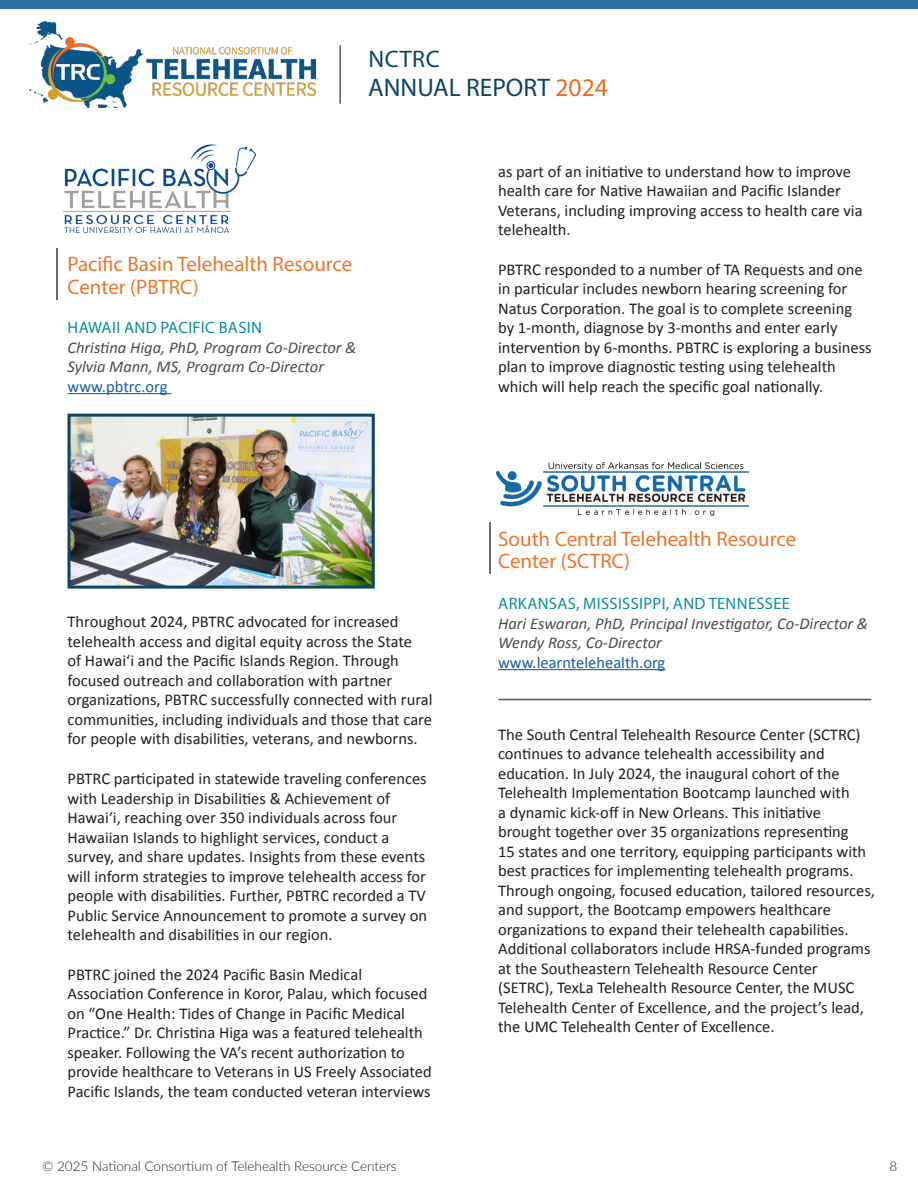
<style>
.page{position:relative;width:918px;height:1188px;background:#fff}
.page>*{position:absolute;margin:0;border:0;box-sizing:border-box;transform-origin:0 0}
.t1{font:25.5px "Myriad Pro";color:#0e4564}
.t2{font:24px "Myriad Pro";letter-spacing:.02em;color:#0e4564}
.subhead{font:21px/22.5px "Myriad Pro";color:#eb772c}
.t3{font:16.5px/19.5px "Calibri";color:#231f20}
.t4{font:italic 16.5px/19.5px "Calibri";color:#4b4c4d}
.t5{font:16.5px "Myriad Pro";letter-spacing:.02em;color:#0d8d9e}
.t6{font:16.5px "Calibri";color:#175d9e}
.t7{font:300 13.5px "Lato";color:#231f20}
.s1{color:#ef6a22}
</style>
<div class="page">
<div style="left:0;top:0;width:918px;height:8px;background:#2b6fa0"></div>
<img style="left:29px;top:22px;width:287px;height:86px">
<hr style="left:339px;top:45px;width:2px;height:59px;background:#5a5a5d">
<hr style="left:68px;top:393px;width:103px;height:1px;background:#175d9e">
<hr style="left:498px;top:669px;width:167px;height:1px;background:#175d9e">
<img style="left:497px;top:462px;width:252px;height:53px">
<img style="left:64px;top:145px;width:191px;height:88px">
<hr style="left:56px;top:248px;width:1px;height:52px;background:#6b6b6e">
<hr style="left:489px;top:522px;width:2px;height:52px;background:#6b6b6e">
<img style="left:72px;top:418px;width:299px;height:167px">
<div style="left:68px;top:414px;width:307px;height:175px;border:3px solid #0e4564"></div>
<hr style="left:498px;top:699px;width:373px;height:1px;background:#57585a">
<h2 class="t2" style="left:369px;top:44px;width:73px">NCTRC</h2>
<h1 class="t1" style="left:368px;top:72px;width:241px">ANNUAL REPORT <span class="s1">2024</span></h1>
<p class="subhead" style="left:68px;top:252px;width:286px">Pacific Basin Telehealth Resource<br>Center (PBTRC)</p>
<p class="t5" style="left:68px;top:318px;width:196px">HAWAII AND PACIFIC BASIN</p>
<p class="t4" style="left:68px;top:337px;width:291px">Christina Higa, PhD, Program Co-Director &amp;</p>
<p class="t4" style="left:68px;top:356px;width:258px">Sylvia Mann, MS, Program Co-Director</p>
<p class="t6" style="left:68px;top:375px;width:102px">www.pbtrc.org</p>
<p class="t3" style="left:498px;top:161px;width:366px">as part of an initiative to understand how to improve health care for Native Hawaiian and Pacific Islander Veterans, including improving access to health care via telehealth.</p>
<p class="t3" style="left:498px;top:259px;width:375px">PBTRC responded to a number of TA Requests and one in particular includes newborn hearing screening for Natus Corporation. The goal is to complete screening by 1-month, diagnose by 3-months and enter early intervention by 6-months. PBTRC is exploring a business plan to improve diagnostic testing using telehealth which will help reach the specific goal nationally.</p>
<p class="t3" style="left:68px;top:612px;width:366px">Throughout 2024, PBTRC advocated for increased telehealth access and digital equity across the State<br>of Hawaiʻi and the Pacific Islands Region. Through focused outreach and collaboration with partner organizations, PBTRC successfully connected with rural communities, including individuals and those that care for people with disabilities, veterans, and newborns.</p>
<p class="t3" style="left:68px;top:768px;width:361px">PBTRC participated in statewide traveling conferences with Leadership in Disabilities &amp; Achievement of Hawaiʻi, reaching over 350 individuals across four Hawaiian Islands to highlight services, conduct a survey, and share updates. Insights from these events will inform strategies to improve telehealth access for people with disabilities. Further, PBTRC recorded a TV Public Service Announcement to promote a survey on telehealth and disabilities in our region.</p>
<p class="t3" style="left:68px;top:964px;width:366px">PBTRC joined the 2024 Pacific Basin Medical Association Conference in Koror, Palau, which focused on “One Health: Tides of Change in Pacific Medical Practice.” Dr. Christina Higa was a featured telehealth speaker. Following the VA’s recent authorization to provide healthcare to Veterans in US Freely Associated Pacific Islands, the team conducted veteran interviews</p>
<p class="subhead" style="left:498px;top:527px;width:300px">South Central Telehealth Resource<br>Center (SCTRC)</p>
<p class="t5" style="left:498px;top:594px;width:293px">ARKANSAS, MISSISSIPPI, AND TENNESSEE</p>
<p class="t4" style="left:498px;top:613px;width:372px">Hari Eswaran, PhD, Principal Investigator, Co-Director &amp;<br>Wendy Ross, Co-Director</p>
<p class="t6" style="left:498px;top:651px;width:169px">www.learntelehealth.org</p>
<p class="t3" style="left:498px;top:724px;width:378px">The South Central Telehealth Resource Center (SCTRC) continues to advance telehealth accessibility and education. In July 2024, the inaugural cohort of the Telehealth Implementation Bootcamp launched with<br>a dynamic kick-off in New Orleans. This initiative brought together over 35 organizations representing<br>15 states and one territory, equipping participants with best practices for implementing telehealth programs.<br>Through ongoing, focused education, tailored resources, and support, the Bootcamp empowers healthcare organizations to expand their telehealth capabilities.<br>Additional collaborators include HRSA-funded programs at the Southeastern Telehealth Resource Center (SETRC), TexLa Telehealth Resource Center, the MUSC Telehealth Center of Excellence, and the project’s lead, the UMC Telehealth Center of Excellence.</p>
<p class="t7" style="left:42px;top:1157px;width:356px">© 2025 National Consortium of Telehealth Resource Centers</p>
<p class="t7" style="left:889px;top:1157px;width:9px">8</p>
</div>
